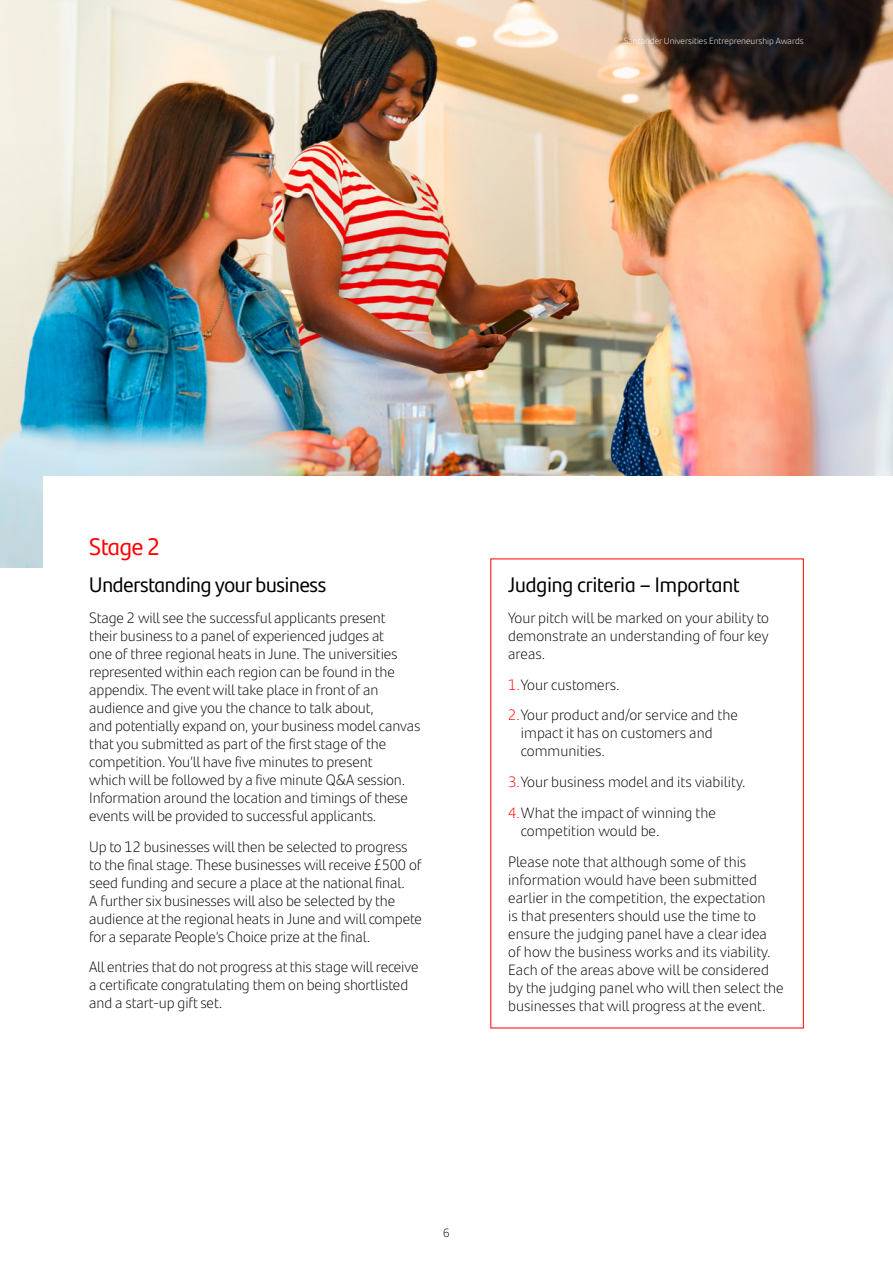
<style>
.page{position:relative;width:893px;height:1263px;background:#fff}
.page>*{position:absolute;margin:0;border:0;box-sizing:border-box;transform-origin:0 0}
.t1{font:24px "Santander Headline";letter-spacing:-.01em;color:#f00}
.t2{font:21px "Santander Headline";letter-spacing:-.01em;color:#000}
.t3{font:300 15px/18px "Santander Text";letter-spacing:-.01em;color:#000}
.t4{font:300 12px "Santander Text";color:#000}
.t5{font:300 9px "Santander Text";color:#fff}
.s1{color:#f00}
</style>
<div class="page">
<img style="left:0;top:0;width:893px;height:568px">
<div style="left:44px;top:476px;width:849px;height:99px;background:#fff"></div>
<div style="left:490px;top:558px;width:314px;height:470px;border:1px solid #f00"></div>
<p class="t5" style="left:624px;top:34px;width:181px">Santander Universities Entrepreneurship Awards</p>
<h1 class="t1" style="left:89px;top:528px;width:71px">Stage 2</h1>
<h2 class="t2" style="left:89px;top:569px;width:239px">Understanding your business</h2>
<p class="t3" style="left:89px;top:608px;width:333px">Stage 2 will see the successful applicants present<br>their business to a panel of experienced judges at<br>one of three regional heats in June. The universities represented within each region can be found in the appendix. The event will take place in front of an audience and give you the chance to talk about,<br>and potentially expand on, your business model canvas that you submitted as part of the first stage of the competition. You’ll have five minutes to present<br>which will be followed by a five minute Q&amp;A session.<br>Information around the location and timings of these events will be provided to successful applicants.</p>
<p class="t3" style="left:89px;top:837px;width:334px">Up to 12 businesses will then be selected to progress to the final stage. These businesses will receive £500 of seed funding and secure a place at the national final.<br>A further six businesses will also be selected by the audience at the regional heats in June and will compete for a separate People’s Choice prize at the final.</p>
<p class="t3" style="left:89px;top:957px;width:331px">All entries that do not progress at this stage will receive a certificate congratulating them on being shortlisted and a start-up gift set.</p>
<h2 class="t2" style="left:508px;top:569px;width:233px">Judging criteria – Important</h2>
<p class="t3" style="left:508px;top:608px;width:262px;text-align:justify">Your pitch will be marked on your ability to demonstrate an understanding of four key areas.</p>
<p class="t3" style="left:508px;top:675px;width:113px"><span class="s1">1.</span>Your customers.</p>
<p class="t3" style="left:521px;top:705px;width:219px;text-indent:-13px"><span class="s1">2.</span> Your product and/or service and the impact it has on customers and communities.</p>
<p class="t3" style="left:508px;top:772px;width:239px"><span class="s1">3.</span>Your business model and its viability.</p>
<p class="t3" style="left:521px;top:803px;width:197px;text-indent:-13px"><span class="s1">4.</span> What the impact of winning the competition would be.</p>
<p class="t3" style="left:508px;top:852px;width:277px">Please note that although some of this information would have been submitted earlier in the competition, the expectation<br>is that presenters should use the time to ensure the judging panel have a clear idea<br>of how the business works and its viability.<br>Each of the areas above will be considered by the judging panel who will then select the businesses that will progress at the event.</p>
<p class="t4" style="left:443px;top:1223px;width:8px">6</p>
</div>
